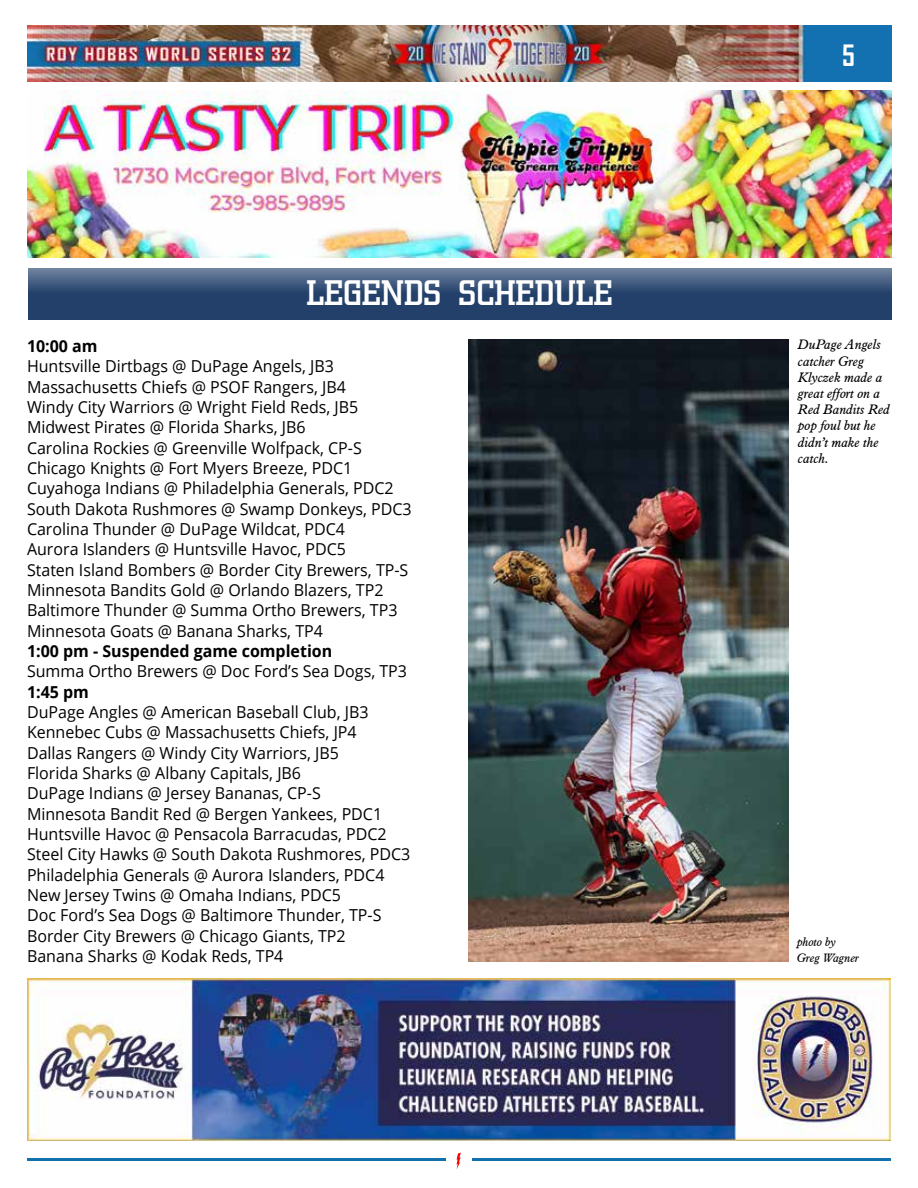
<style>
.page{position:relative;width:918px;height:1188px;background:#fff}
.page>*{position:absolute;margin:0;border:0;box-sizing:border-box;transform-origin:0 0}
.t1{font:500 36px "Square Slabserif 711 BT";color:#fff}
.t2{font:700 28.2px "Agency FB";color:#fff}
.t3{font:16.5px/20.4px "Open Sans";color:#000}
.t4{font:700 16.5px "Open Sans";color:#000}
.t5{font:italic 13.5px/16.2px "Aldine 721 BT";color:#000}
.t6{font:italic 12px/16.2px "Aldine 721 BT";color:#000}
</style>
<div class="page">
<img style="left:28px;top:26px;width:864px;height:55px">
<svg style="left:457px;top:1153px;width:4px;height:16px"></svg>
<hr style="left:27px;top:1158px;width:418px;height:3px;background:#1270ad">
<hr style="left:473px;top:1158px;width:418px;height:3px;background:#1270ad">
<img style="left:28px;top:91px;width:864px;height:166px">
<svg style="left:28px;top:268px;width:863px;height:51px;background:#365177"></svg>
<img style="left:27px;top:979px;width:864px;height:162px">
<img style="left:468px;top:339px;width:320px;height:623px">
<h1 class="t1" style="left:307px;top:271px;width:308px">LEGENDS SCHEDULE</h1>
<p class="t4" style="left:27px;top:334px;width:72px">10:00 am</p>
<p class="t3" style="left:27px;top:356px;width:386px">Huntsville Dirtbags @ DuPage Angels, JB3<br>Massachusetts Chiefs @ PSOF Rangers, JB4<br>Windy City Warriors @ Wright Field Reds, JB5<br>Midwest Pirates @ Florida Sharks, JB6<br>Carolina Rockies @ Greenville Wolfpack, CP-S Chicago Knights @ Fort Myers Breeze, PDC1<br>Cuyahoga Indians @ Philadelphia Generals, PDC2<br>South Dakota Rushmores @ Swamp Donkeys, PDC3<br>Carolina Thunder @ DuPage Wildcat, PDC4<br>Aurora Islanders @ Huntsville Havoc, PDC5<br>Staten Island Bombers @ Border City Brewers, TP-S Minnesota Bandits Gold @ Orlando Blazers, TP2<br>Baltimore Thunder @ Summa Ortho Brewers, TP3<br>Minnesota Goats @ Banana Sharks, TP4</p>
<p class="t4" style="left:27px;top:639px;width:307px">1:00 pm - Suspended game completion</p>
<p class="t3" style="left:27px;top:661px;width:382px">Summa Ortho Brewers @ Doc Ford’s Sea Dogs, TP3</p>
<p class="t4" style="left:27px;top:680px;width:63px">1:45 pm</p>
<p class="t3" style="left:27px;top:701px;width:385px">DuPage Angles @ American Baseball Club, JB3<br>Kennebec Cubs @ Massachusetts Chiefs, JP4<br>Dallas Rangers @ Windy City Warriors, JB5<br>Florida Sharks @ Albany Capitals, JB6<br>DuPage Indians @ Jersey Bananas, CP-S<br>Minnesota Bandit Red @ Bergen Yankees, PDC1<br>Huntsville Havoc @ Pensacola Barracudas, PDC2<br>Steel City Hawks @ South Dakota Rushmores, PDC3<br>Philadelphia Generals @ Aurora Islanders, PDC4<br>New Jersey Twins @ Omaha Indians, PDC5<br>Doc Ford’s Sea Dogs @ Baltimore Thunder, TP-S Border City Brewers @ Chicago Giants, TP2<br>Banana Sharks @ Kodak Reds, TP4</p>
<h2 class="t2" style="left:842px;top:38px;width:14px">5</h2>
<p class="t5" style="left:798px;top:336px;width:93px">DuPage Angels catcher Greg<br>Klyczek made a great effort on a<br>Red Bandits Red pop foul but he didn’t make the catch.</p>
<p class="t6" style="left:797px;top:933px;width:64px">photo by<br>Greg Wagner</p>
</div>
